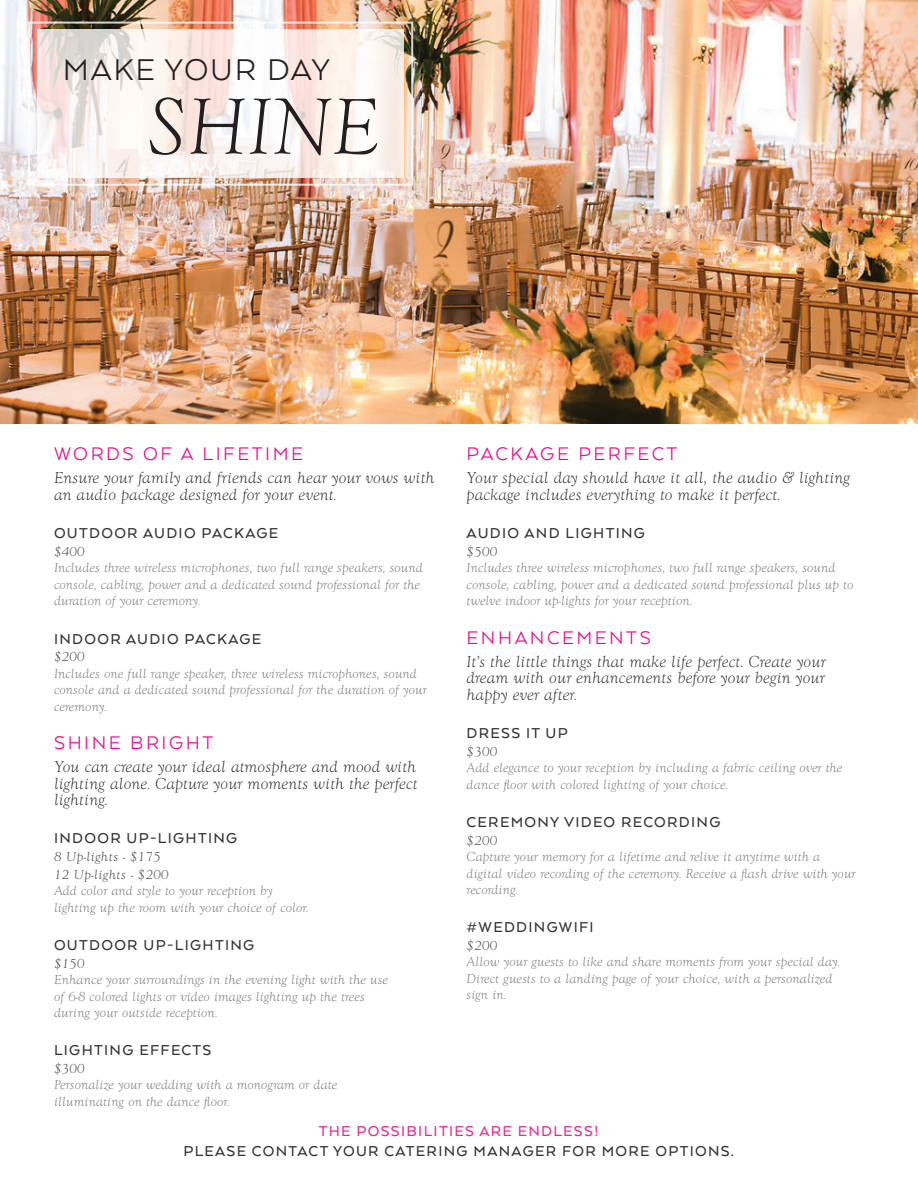
<style>
.page{position:relative;width:918px;height:1188px;background:#fff}
.page>*{position:absolute;margin:0;border:0;box-sizing:border-box;transform-origin:0 0}
.t1{font:italic 300 82.95px "Goudy";color:#231f20}
.t2{font:34.65px "Arquitecta";letter-spacing:.05em;color:#231f20}
.t3{font:21px "Arquitecta";letter-spacing:.12em;color:#ec008c}
.Body_Copy_-_Menu_Ite{font:italic 300 16.5px/16.5px "Goudy";color:#231f20}
.t4{font:500 16.5px "Arquitecta";letter-spacing:.08em;color:#323031}
.t5{font:500 16.5px "Arquitecta";letter-spacing:.08em;color:#ed2891}
.Body_Copy_-_Menu_Ite-2{font:italic 300 13.5px/16.5px "Goudy";color:#6d6f71}
.Body_Copy_-_Menu_Ite-3{font:italic 300 13.5px "Goudy";letter-spacing:.03em;color:#323031}
</style>
<div class="page">
<img style="left:0;top:0;width:918px;height:423px">
<img style="left:28px;top:22px;width:385px;height:164px">
<svg style="left:37px;top:29px;width:367px;height:149px"></svg>
<p class="t2" style="left:63px;top:48px;width:269px">MAKE YOUR DAY</p>
<p class="t1" style="left:147px;top:75px;width:234px">SHINE</p>
<h2 class="t3" style="left:54px;top:441px;width:250px">WORDS OF A LIFETIME</h2>
<p class="Body_Copy_-_Menu_Ite" style="left:54px;top:469px;width:382px">Ensure your family and friends can hear your vows with an audio package designed for your event.</p>
<h3 class="t4" style="left:54px;top:523px;width:226px">OUTDOOR AUDIO PACKAGE</h3>
<p class="Body_Copy_-_Menu_Ite-3" style="left:54px;top:543px;width:32px">$400</p>
<p class="Body_Copy_-_Menu_Ite-2" style="left:54px;top:559px;width:371px">Includes three wireless microphones, two full range speakers, sound console, cabling, power and a dedicated sound professional for the duration of your ceremony.</p>
<h3 class="t4" style="left:54px;top:628px;width:209px">INDOOR AUDIO PACKAGE</h3>
<p class="Body_Copy_-_Menu_Ite-3" style="left:54px;top:648px;width:32px">$200</p>
<p class="Body_Copy_-_Menu_Ite-2" style="left:54px;top:665px;width:374px">Includes one full range speaker, three wireless microphones, sound console and a dedicated sound professional for the duration of your ceremony.</p>
<h2 class="t3" style="left:54px;top:730px;width:161px">SHINE BRIGHT</h2>
<p class="Body_Copy_-_Menu_Ite" style="left:54px;top:758px;width:365px;text-align:justify">You can create your ideal atmosphere and mood with lighting alone. Capture your moments with the perfect lighting.</p>
<h3 class="t4" style="left:54px;top:828px;width:185px">INDOOR UP-LIGHTING</h3>
<p class="Body_Copy_-_Menu_Ite-3" style="left:54px;top:848px;width:108px">8 Up-lights - $175</p>
<p class="Body_Copy_-_Menu_Ite-3" style="left:54px;top:866px;width:116px">12 Up-lights - $200</p>
<p class="Body_Copy_-_Menu_Ite-2" style="left:54px;top:882px;width:220px">Add color and style to your reception by</p>
<p class="Body_Copy_-_Menu_Ite-2" style="left:54px;top:899px;width:256px">lighting up the room with your choice of color.</p>
<h3 class="t4" style="left:54px;top:935px;width:202px">OUTDOOR UP-LIGHTING</h3>
<p class="Body_Copy_-_Menu_Ite-3" style="left:54px;top:955px;width:32px">$150</p>
<p class="Body_Copy_-_Menu_Ite-2" style="left:54px;top:971px;width:336px">Enhance your surroundings in the evening light with the use</p>
<p class="Body_Copy_-_Menu_Ite-2" style="left:54px;top:988px;width:313px">of 6-8 colored lights or video images lighting up the trees</p>
<p class="Body_Copy_-_Menu_Ite-2" style="left:54px;top:1004px;width:165px">during your outside reception.</p>
<h3 class="t4" style="left:54px;top:1040px;width:159px">LIGHTING EFFECTS</h3>
<p class="Body_Copy_-_Menu_Ite-3" style="left:54px;top:1060px;width:32px">$300</p>
<p class="Body_Copy_-_Menu_Ite-2" style="left:54px;top:1076px;width:285px">Personalize your wedding with a monogram or date</p>
<p class="Body_Copy_-_Menu_Ite-2" style="left:54px;top:1093px;width:177px">illuminating on the dance floor.</p>
<h2 class="t3" style="left:467px;top:441px;width:212px">PACKAGE PERFECT</h2>
<p class="Body_Copy_-_Menu_Ite" style="left:467px;top:469px;width:385px">Your special day should have it all, the audio &amp; lighting package includes everything to make it perfect.</p>
<h3 class="t4" style="left:467px;top:523px;width:180px">AUDIO AND LIGHTING</h3>
<p class="Body_Copy_-_Menu_Ite-3" style="left:467px;top:543px;width:32px">$500</p>
<p class="Body_Copy_-_Menu_Ite-2" style="left:467px;top:559px;width:388px">Includes three wireless microphones, two full range speakers, sound console, cabling, power and a dedicated sound professional plus up to twelve indoor up-lights for your reception.</p>
<h2 class="t3" style="left:467px;top:624px;width:186px">ENHANCEMENTS</h2>
<p class="Body_Copy_-_Menu_Ite" style="left:467px;top:653px;width:361px;text-align:justify">It’s the little things that make life perfect. Create your dream with our enhancements before your begin your happy ever after.</p>
<h3 class="t4" style="left:467px;top:723px;width:103px">DRESS IT UP</h3>
<p class="Body_Copy_-_Menu_Ite-3" style="left:467px;top:743px;width:32px">$300</p>
<p class="Body_Copy_-_Menu_Ite-2" style="left:467px;top:759px;width:377px">Add elegance to your reception by including a fabric ceiling over the dance floor with colored lighting of your choice.</p>
<h3 class="t4" style="left:467px;top:812px;width:255px">CEREMONY VIDEO RECORDING</h3>
<p class="Body_Copy_-_Menu_Ite-3" style="left:467px;top:832px;width:32px">$200</p>
<p class="Body_Copy_-_Menu_Ite-2" style="left:467px;top:848px;width:391px">Capture your memory for a lifetime and relive it anytime with a digital video recording of the ceremony. Receive a flash drive with your recording.</p>
<h3 class="t4" style="left:467px;top:917px;width:129px">#WEDDINGWIFI</h3>
<p class="Body_Copy_-_Menu_Ite-3" style="left:467px;top:937px;width:32px">$200</p>
<p class="Body_Copy_-_Menu_Ite-2" style="left:467px;top:953px;width:375px">Allow your guests to like and share moments from your special day.<br>Direct guests to a landing page of your choice, with a personalized</p>
<p class="Body_Copy_-_Menu_Ite-2" style="left:467px;top:986px;width:41px">sign in.</p>
<h3 class="t5" style="left:319px;top:1120px;width:281px">THE POSSIBILITIES ARE ENDLESS!</h3>
<h3 class="t4" style="left:183px;top:1141px;width:552px">PLEASE CONTACT YOUR CATERING MANAGER FOR MORE OPTIONS.</h3>
</div>
